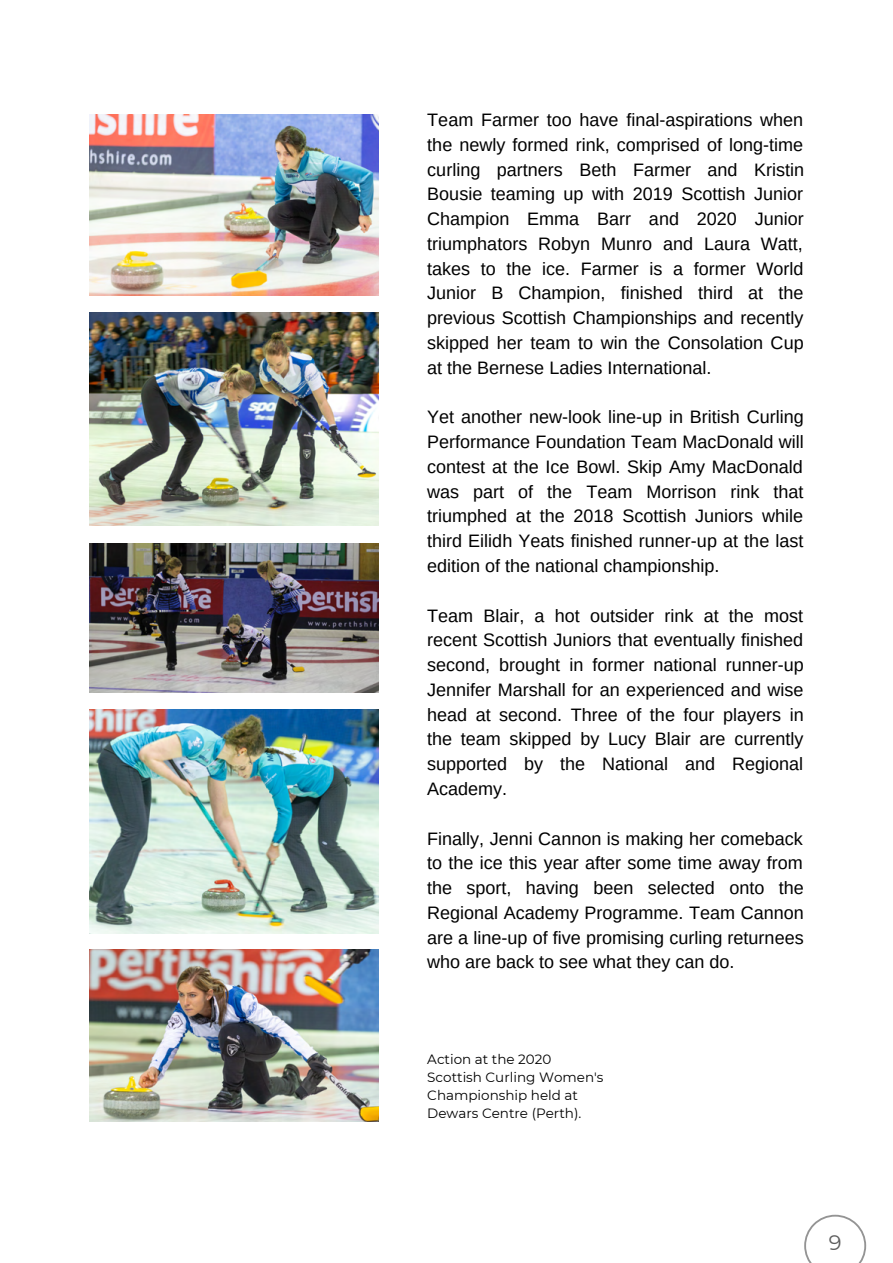
<style>
.page{position:relative;width:893px;height:1263px;background:#fff}
.page>*{position:absolute;margin:0;border:0;box-sizing:border-box;transform-origin:0 0}
.t1{font:21px "Montserrat";color:#5d5d5d}
.t2{font:18px/24.8px "Arimo";color:#000;text-align:justify}
.t3{font:13.5px/18px "Montserrat";color:#000}
</style>
<div class="page">
<img style="left:89px;top:114px;width:290px;height:182px">
<img style="left:89px;top:543px;width:290px;height:150px">
<img style="left:89px;top:709px;width:290px;height:225px">
<svg style="left:804px;top:1215px;width:62px;height:48px"></svg>
<img style="left:89px;top:312px;width:290px;height:213px">
<img style="left:89px;top:950px;width:290px;height:171px">
<p class="t2" style="left:427px;top:108px;width:378px">Team Farmer too have final-aspirations when the newly formed rink, comprised of long-time curling partners Beth Farmer and Kristin Bousie teaming up with 2019 Scottish Junior Champion Emma Barr and 2020 Junior triumphators Robyn Munro and Laura Watt, takes to the ice. Farmer is a former World Junior B Champion, finished third at the previous Scottish Championships and recently skipped her team to win the Consolation Cup at the Bernese Ladies International.</p>
<p class="t2" style="left:427px;top:405px;width:378px">Yet another new-look line-up in British Curling Performance Foundation Team MacDonald will contest at the Ice Bowl. Skip Amy MacDonald was part of the Team Morrison rink that triumphed at the 2018 Scottish Juniors while third Eilidh Yeats finished runner-up at the last edition of the national championship.</p>
<p class="t2" style="left:427px;top:603px;width:378px">Team Blair, a hot outsider rink at the most recent Scottish Juniors that eventually finished second, brought in former national runner-up Jennifer Marshall for an experienced and wise head at second. Three of the four players in the team skipped by Lucy Blair are currently supported by the National and Regional Academy.</p>
<p class="t2" style="left:427px;top:826px;width:378px">Finally, Jenni Cannon is making her comeback to the ice this year after some time away from the sport, having been selected onto the Regional Academy Programme. Team Cannon are a line-up of five promising curling returnees who are back to see what they can do.</p>
<p class="t3" style="left:427px;top:1050px;width:178px">Action at the 2020<br>Scottish Curling Women's<br>Championship held at<br>Dewars Centre (Perth).</p>
<p class="t1" style="left:829px;top:1228px;width:14px">9</p>
</div>
